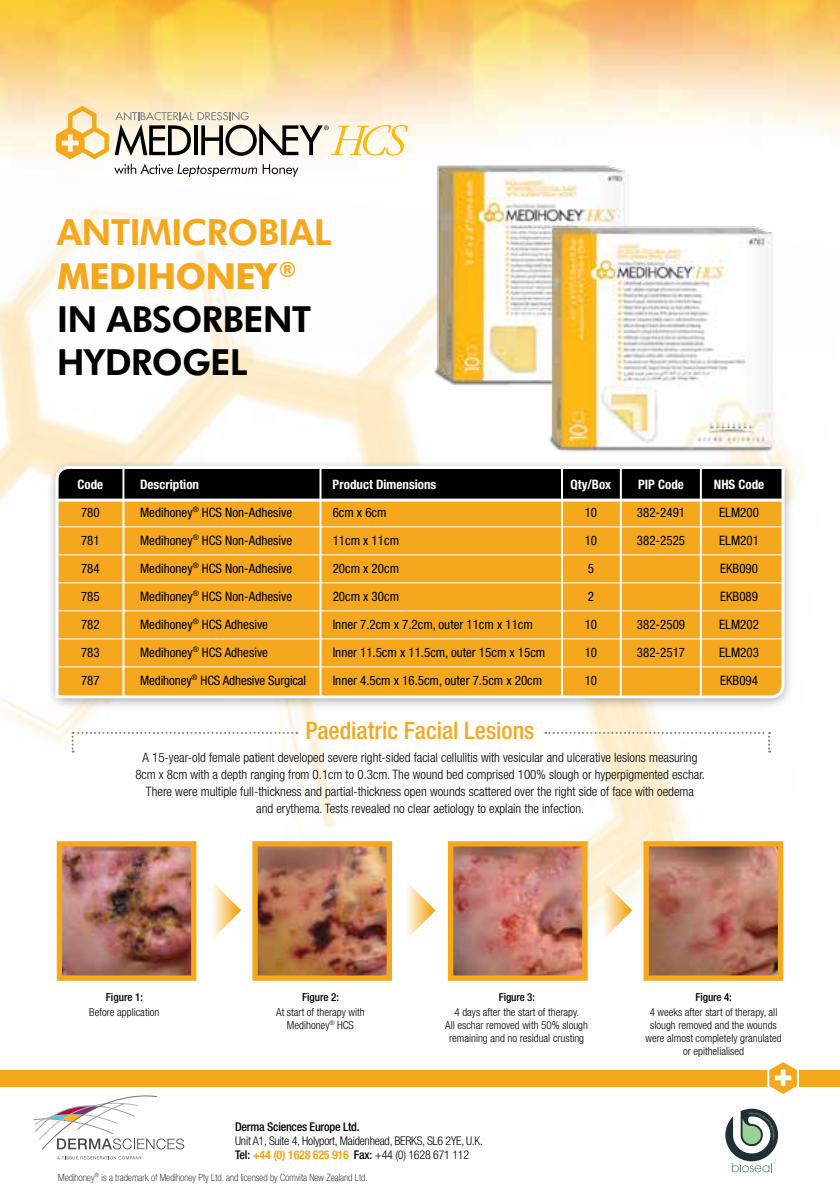
<style>
.page{position:relative;width:840px;height:1191px;background:#fff}
.page>*{position:absolute;margin:0;border:0;box-sizing:border-box;transform-origin:0 0}
.t1{font:800 36px/43.2px "Futura BT";letter-spacing:-.025em;color:#000}
.t2{font:500 condensed 24px "Helvetica Neue";color:#f5a81d}
.t3{font:condensed 13px "Helvetica Neue";color:#000}
.t4{font:300 condensed 13px/17px "Helvetica Neue";color:#000;text-align:center}
.t5{font:700 condensed 13px "Helvetica Neue";color:#fff}
.t6{font:300 condensed 12px/14px "Helvetica Neue";letter-spacing:-.02em;color:#000}
.t7{font:500 condensed 12px "Helvetica Neue";letter-spacing:-.02em;color:#000}
.t8{font:300 condensed 11px/13px "Helvetica Neue";color:#000;text-align:center}
.t9{font:500 condensed 11px "Helvetica Neue";letter-spacing:-.01em;color:#000}
.t10{font:100 condensed 10px "Helvetica Neue";color:#000}
.s1{color:#f5a81d}
.s2{font-weight:700;color:#f5a81d}
.s3{font-weight:500}
</style>
<div class="page">
<img style="left:0;top:0;width:839px;height:158px">
<img style="left:0;top:208px;width:796px;height:736px">
<div style="left:46px;top:459px;width:747px;height:252px;background:#000;opacity:.5"></div>
<div style="left:0;top:1070px;width:839px;height:16px;background:#f5a81d"></div>
<svg style="left:765px;top:1062px;width:35px;height:32px"></svg>
<img style="left:401px;top:151px;width:239px;height:253px">
<img style="left:520px;top:202px;width:277px;height:278px">
<svg style="left:72px;top:732px;width:225px;height:20px"></svg>
<svg style="left:545px;top:732px;width:224px;height:20px"></svg>
<svg style="left:54px;top:464px;width:731px;height:236px;background:#d69a2c"></svg>
<hr style="left:122px;top:468px;width:2px;height:228px;background:#fff">
<hr style="left:319px;top:468px;width:2px;height:228px;background:#fff">
<hr style="left:619px;top:468px;width:2px;height:228px;background:#fff">
<hr style="left:560px;top:468px;width:2px;height:228px;background:#fff">
<hr style="left:699px;top:468px;width:2px;height:228px;background:#fff">
<svg style="left:56px;top:106px;width:351px;height:71px"></svg>
<svg style="left:33px;top:1095px;width:151px;height:54px"></svg>
<svg style="left:57px;top:1156px;width:85px;height:3px"></svg>
<svg style="left:725px;top:1108px;width:52px;height:64px"></svg>
<svg style="left:211px;top:880px;width:30px;height:60px"></svg>
<svg style="left:405px;top:880px;width:30px;height:60px"></svg>
<svg style="left:602px;top:880px;width:30px;height:60px"></svg>
<img style="left:63px;top:847px;width:127px;height:127px">
<div style="left:57px;top:841px;width:139px;height:139px;border:5px solid #f5a81d"></div>
<img style="left:453px;top:847px;width:128px;height:127px">
<div style="left:447px;top:841px;width:140px;height:139px;border:5px solid #f5a81d"></div>
<img style="left:258px;top:847px;width:128px;height:127px">
<div style="left:252px;top:841px;width:140px;height:139px;border:5px solid #f5a81d"></div>
<img style="left:649px;top:847px;width:127px;height:127px">
<div style="left:643px;top:841px;width:139px;height:139px;border:5px solid #f5a81d"></div>
<h1 class="t1" style="left:57px;top:211px;width:276px"><span class="s1">ANTIMICROBIAL<br></span><span class="s2">MEDIHONEY</span><sup>®<br></sup>IN ABSORBENT<br>HYDROGEL</h1>
<p class="t5" style="left:77px;top:476px;width:27px">Code</p>
<p class="t5" style="left:140px;top:476px;width:60px">Description</p>
<p class="t5" style="left:332px;top:476px;width:105px">Product Dimensions</p>
<p class="t5" style="left:570px;top:476px;width:42px">Qty/Box</p>
<p class="t5" style="left:637px;top:476px;width:47px">PIP Code</p>
<p class="t5" style="left:713px;top:476px;width:52px">NHS Code</p>
<p class="t3" style="left:81px;top:504px;width:20px">780</p>
<p class="t3" style="left:140px;top:504px;width:153px">Medihoney<sup>®</sup> HCS Non-Adhesive</p>
<p class="t3" style="left:332px;top:504px;width:55px">6cm x 6cm</p>
<p class="t3" style="left:584px;top:504px;width:14px">10</p>
<p class="t3" style="left:636px;top:504px;width:50px">382-2491</p>
<p class="t3" style="left:718px;top:504px;width:41px">ELM200</p>
<p class="t3" style="left:81px;top:532px;width:20px">781</p>
<p class="t3" style="left:140px;top:532px;width:153px">Medihoney<sup>®</sup> HCS Non-Adhesive</p>
<p class="t3" style="left:332px;top:532px;width:68px">11cm x 11cm</p>
<p class="t3" style="left:584px;top:532px;width:14px">10</p>
<p class="t3" style="left:636px;top:532px;width:50px">382-2525</p>
<p class="t3" style="left:718px;top:532px;width:41px">ELM201</p>
<p class="t3" style="left:81px;top:560px;width:20px">784</p>
<p class="t3" style="left:140px;top:560px;width:153px">Medihoney<sup>®</sup> HCS Non-Adhesive</p>
<p class="t3" style="left:332px;top:560px;width:68px">20cm x 20cm</p>
<p class="t3" style="left:587px;top:560px;width:8px">5</p>
<p class="t3" style="left:719px;top:560px;width:39px">EKB090</p>
<p class="t3" style="left:81px;top:588px;width:20px">785</p>
<p class="t3" style="left:140px;top:588px;width:153px">Medihoney<sup>®</sup> HCS Non-Adhesive</p>
<p class="t3" style="left:332px;top:588px;width:68px">20cm x 30cm</p>
<p class="t3" style="left:587px;top:588px;width:8px">2</p>
<p class="t3" style="left:719px;top:588px;width:39px">EKB089</p>
<p class="t3" style="left:81px;top:616px;width:20px">782</p>
<p class="t3" style="left:140px;top:616px;width:129px">Medihoney<sup>®</sup> HCS Adhesive</p>
<p class="t3" style="left:332px;top:616px;width:201px">Inner 7.2cm x 7.2cm, outer 11cm x 11cm</p>
<p class="t3" style="left:584px;top:616px;width:14px">10</p>
<p class="t3" style="left:636px;top:616px;width:50px">382-2509</p>
<p class="t3" style="left:718px;top:616px;width:41px">ELM202</p>
<p class="t3" style="left:81px;top:644px;width:20px">783</p>
<p class="t3" style="left:140px;top:644px;width:129px">Medihoney<sup>®</sup> HCS Adhesive</p>
<p class="t3" style="left:332px;top:644px;width:214px">Inner 11.5cm x 11.5cm, outer 15cm x 15cm</p>
<p class="t3" style="left:584px;top:644px;width:14px">10</p>
<p class="t3" style="left:636px;top:644px;width:50px">382-2517</p>
<p class="t3" style="left:718px;top:644px;width:41px">ELM203</p>
<p class="t3" style="left:81px;top:672px;width:20px">787</p>
<p class="t3" style="left:140px;top:672px;width:167px">Medihoney<sup>®</sup> HCS Adhesive Surgical</p>
<p class="t3" style="left:332px;top:672px;width:211px">Inner 4.5cm x 16.5cm, outer 7.5cm x 20cm</p>
<p class="t3" style="left:584px;top:672px;width:14px">10</p>
<p class="t3" style="left:719px;top:672px;width:39px">EKB094</p>
<h2 class="t2" style="left:305px;top:716px;width:230px">Paediatric Facial Lesions</h2>
<p class="t4" style="left:135px;top:749px;width:571px">A 15-year-old female patient developed severe right-sided facial cellulitis with vesicular and ulcerative lesions measuring 8cm x 8cm with a depth ranging from 0.1cm to 0.3cm. The wound bed comprised 100% slough or hyperpigmented eschar.<br>There were multiple full-thickness and partial-thickness open wounds scattered over the right side of face with oedema<br>and erythema. Tests revealed no clear aetiology to explain the infection.</p>
<p class="t9" style="left:106px;top:990px;width:39px">Figure 1:</p>
<p class="t8" style="left:89px;top:1005px;width:71px">Before application</p>
<p class="t9" style="left:302px;top:990px;width:39px">Figure 2:</p>
<p class="t8" style="left:276px;top:1005px;width:90px">At start of therapy with<br>Medihoney<sup>®</sup> HCS</p>
<p class="t9" style="left:498px;top:990px;width:38px">Figure 3:</p>
<p class="t8" style="left:445px;top:1005px;width:144px">4 days after the start of therapy.<br>All eschar removed with 50% slough remaining and no residual crusting</p>
<p class="t7" style="left:235px;top:1119px;width:126px">Derma Sciences Europe Ltd.</p>
<p class="t6" style="left:235px;top:1133px;width:249px">Unit A1, Suite 4, Holyport, Maidenhead, BERKS, SL6 2YE, U.K.<br><span class="s3">Tel:</span> <span class="s2">+44 (0) 1628 625 916</span> <span class="s3">Fax:</span> +44 (0) 1628 671 112</p>
<p class="t10" style="left:58px;top:1171px;width:311px">Medihoney<sup>®</sup> is a trademark of Medihoney Pty Ltd. and licensed by Comvita New Zealand Ltd.</p>
<p class="t9" style="left:695px;top:990px;width:38px">Figure 4:</p>
<p class="t8" style="left:645px;top:1005px;width:137px">4 weeks after start of therapy, all slough removed and the wounds were almost completely granulated or epithelialised</p>
</div>
